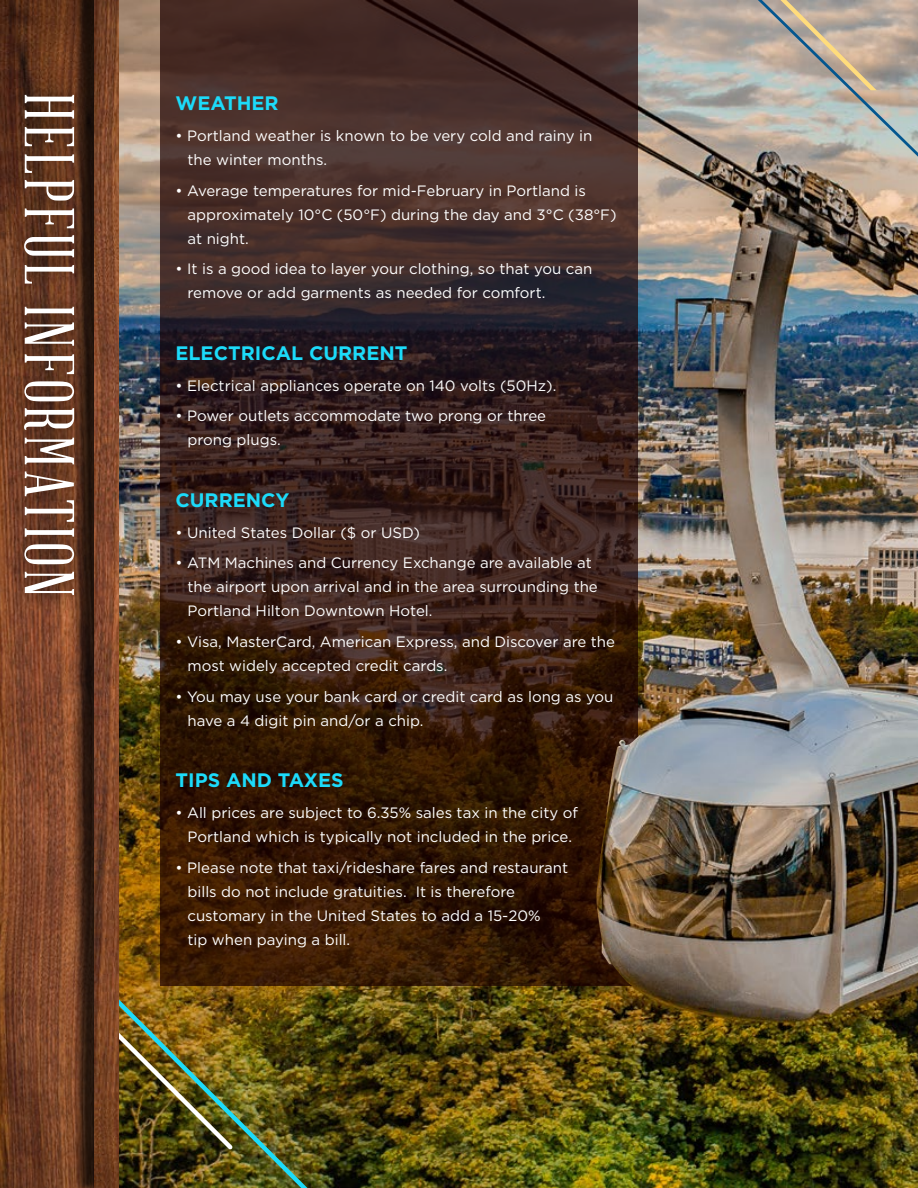
<style>
.page{position:relative;width:918px;height:1188px;background:#fff}
.page>*{position:absolute;margin:0;border:0;box-sizing:border-box;transform-origin:0 0}
.t1{font:69px "Abraham Lincoln";letter-spacing:.06em;color:#fff}
.t2{font:700 19.5px "Gotham";color:#1cdbfa}
.t3{font:15px/24px "Gotham";color:#fff}
</style>
<div class="page">
<img style="left:119px;top:0;width:799px;height:1188px">
<svg style="left:119px;top:734px;width:42px;height:246px"></svg>
<img style="left:119px;top:980px;width:283px;height:208px">
<img style="left:0;top:0;width:72px;height:1188px">
<div style="left:72px;top:0;width:42px;height:1188px;background:#000;opacity:.75"></div>
<img style="left:94px;top:0;width:25px;height:1188px">
<div style="left:3px;top:75px;width:92px;height:540px;background:#000;opacity:.97"></div>
<svg style="left:640px;top:0;width:278px;height:197px"></svg>
<svg style="left:161px;top:0;width:477px;height:986px"></svg>
<img style="left:596px;top:734px;width:48px;height:255px">
<h1 class="t1" style="left:85px;top:93px;width:506px;rotate:90deg">HELPFUL INFORMATION</h1>
<h2 class="t2" style="left:176px;top:90px;width:105px">WEATHER</h2>
<p class="t3" style="left:187px;top:123px;width:406px;text-indent:-12px">• Portland weather is known to be very cold and rainy in the winter months.</p>
<p class="t3" style="left:187px;top:178px;width:431px;text-indent:-12px">• Average temperatures for mid-February in Portland is approximately 10°C (50°F) during the day and 3°C (38°F) at night.</p>
<p class="t3" style="left:187px;top:257px;width:406px;text-indent:-12px">• It is a good idea to layer your clothing, so that you can remove or add garments as needed for comfort.</p>
<h2 class="t2" style="left:176px;top:340px;width:234px">ELECTRICAL CURRENT</h2>
<p class="t3" style="left:176px;top:373px;width:382px">• Electrical appliances operate on 140 volts (50Hz).</p>
<p class="t3" style="left:188px;top:404px;width:360px;text-indent:-12px">• Power outlets accommodate two prong or three prong plugs.</p>
<h2 class="t2" style="left:176px;top:487px;width:115px">CURRENCY</h2>
<p class="t3" style="left:176px;top:520px;width:246px">• United States Dollar ($ or USD)</p>
<p class="t3" style="left:188px;top:551px;width:412px;text-indent:-12px">• ATM Machines and Currency Exchange are available at the airport upon arrival and in the area surrounding the<br>Portland Hilton Downtown Hotel.</p>
<p class="t3" style="left:188px;top:629px;width:429px;text-indent:-12px">• Visa, MasterCard, American Express, and Discover are the most widely accepted credit cards.</p>
<p class="t3" style="left:188px;top:684px;width:427px;text-indent:-12px">• You may use your bank card or credit card as long as you have a 4 digit pin and/or a chip.</p>
<h2 class="t2" style="left:176px;top:768px;width:170px">TIPS AND TAXES</h2>
<p class="t3" style="left:176px;top:800px;width:404px;text-align:center">• All prices are subject to 6.35% sales tax in the city of<br>Portland which is typically not included in the price.</p>
<p class="t3" style="left:188px;top:855px;width:382px;text-indent:-12px">• Please note that taxi/rideshare fares and restaurant bills do not include gratuities. It is therefore customary in the United States to add a 15-20%<br>tip when paying a bill.</p>
</div>
